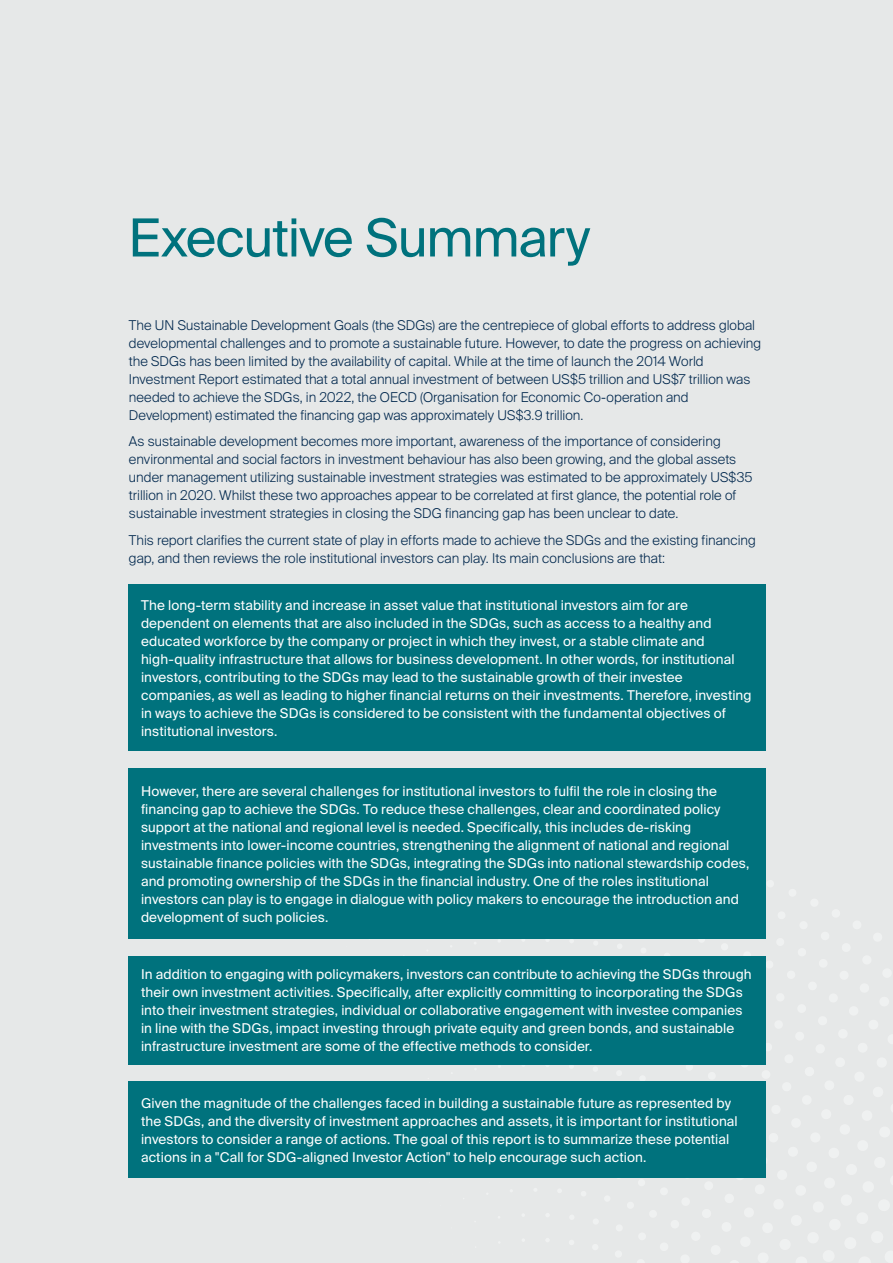
<style>
.page{position:relative;width:893px;height:1263px;background:#e6e8e8}
.page>*{position:absolute;margin:0;border:0;box-sizing:border-box;transform-origin:0 0}
.t1{font:52.5px "Suisse Intl";letter-spacing:-.025em;color:#00727d}
.t2{font:13.5px/18px "Suisse Intl";letter-spacing:.005em;color:#fff}
.t3{font:300 13.5px/18px "Suisse Intl";letter-spacing:.005em;color:#00274d}
</style>
<div class="page">
<div style="left:580px;top:1190px;width:7px;height:7px;background:#eff1f1;border-radius:50%"></div>
<div style="left:128px;top:584px;width:638px;height:167px;background:#00727d"></div>
<div style="left:128px;top:768px;width:638px;height:170px;background:#00727d"></div>
<div style="left:128px;top:955px;width:638px;height:109px;background:#00727d"></div>
<div style="left:128px;top:1081px;width:638px;height:97px;background:#00727d"></div>
<h1 class="t1" style="left:128px;top:208px;width:464px">Executive Summary</h1>
<p class="t3" style="left:129px;top:316px;width:634px">The UN Sustainable Development Goals (the SDGs) are the centrepiece of global efforts to address global developmental challenges and to promote a sustainable future. However, to date the progress on achieving the SDGs has been limited by the availability of capital. While at the time of launch the 2014 World Investment Report estimated that a total annual investment of between US$5 trillion and US$7 trillion was needed to achieve the SDGs, in 2022, the OECD (Organisation for Economic Co-operation and Development) estimated the financing gap was approximately US$3.9 trillion.</p>
<p class="t3" style="left:129px;top:433px;width:625px">As sustainable development becomes more important, awareness of the importance of considering environmental and social factors in investment behaviour has also been growing, and the global assets under management utilizing sustainable investment strategies was estimated to be approximately US$35 trillion in 2020. Whilst these two approaches appear to be correlated at first glance, the potential role of sustainable investment strategies in closing the SDG financing gap has been unclear to date.</p>
<p class="t3" style="left:129px;top:531px;width:628px">This report clarifies the current state of play in efforts made to achieve the SDGs and the existing financing gap, and then reviews the role institutional investors can play. Its main conclusions are that:</p>
<p class="t2" style="left:141px;top:596px;width:612px">The long-term stability and increase in asset value that institutional investors aim for are dependent on elements that are also included in the SDGs, such as access to a healthy and educated workforce by the company or project in which they invest, or a stable climate and high-quality infrastructure that allows for business development. In other words, for institutional investors, contributing to the SDGs may lead to the sustainable growth of their investee companies, as well as leading to higher financial returns on their investments. Therefore, investing in ways to achieve the SDGs is considered to be consistent with the fundamental objectives of institutional investors.</p>
<p class="t2" style="left:141px;top:782px;width:610px">However, there are several challenges for institutional investors to fulfil the role in closing the financing gap to achieve the SDGs. To reduce these challenges, clear and coordinated policy support at the national and regional level is needed. Specifically, this includes de-risking investments into lower-income countries, strengthening the alignment of national and regional sustainable finance policies with the SDGs, integrating the SDGs into national stewardship codes, and promoting ownership of the SDGs in the financial industry. One of the roles institutional investors can play is to engage in dialogue with policy makers to encourage the introduction and development of such policies.</p>
<p class="t2" style="left:141px;top:965px;width:612px">In addition to engaging with policymakers, investors can contribute to achieving the SDGs through their own investment activities. Specifically, after explicitly committing to incorporating the SDGs into their investment strategies, individual or collaborative engagement with investee companies in line with the SDGs, impact investing through private equity and green bonds, and sustainable infrastructure investment are some of the effective methods to consider.</p>
<p class="t2" style="left:141px;top:1094px;width:598px">Given the magnitude of the challenges faced in building a sustainable future as represented by the SDGs, and the diversity of investment approaches and assets, it is important for institutional investors to consider a range of actions. The goal of this report is to summarize these potential actions in a "Call for SDG-aligned Investor Action" to help encourage such action.</p>
</div>
